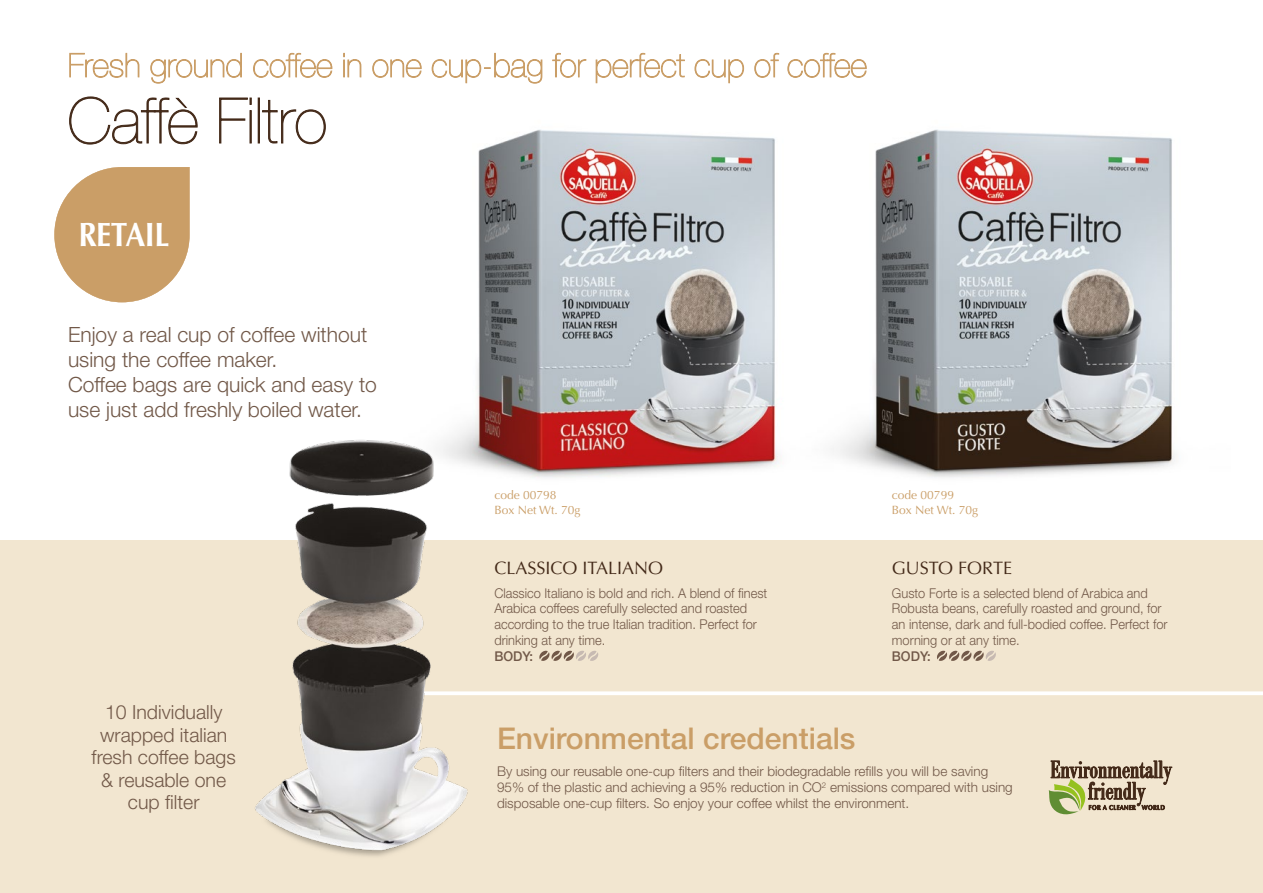
<style>
.page{position:relative;width:1263px;height:893px;background:#fff}
.page>*{position:absolute;margin:0;border:0;box-sizing:border-box;transform-origin:0 0}
.t1{font:200 63px "Helvetica Neue LT";color:#432918}
.t2{font:700 33.75px "Optima";letter-spacing:-.015em;color:#fff;scale:.89 1}
.t3{font:500 30px "Helvetica Neue LT";color:#ca9e67}
.t4{font:300 21px/25.2px "Helvetica Neue LT";color:#715848}
.t5{font:300 19.5px/22.5px "Helvetica Neue LT";color:#715848;text-align:center}
.t6{font:18px "Optima";color:#432918}
.t7{font:300 13.5px/15.8px "Helvetica Neue LT";color:#715848;scale:.95 1}
.t8{font:300 13.5px/16.2px "Helvetica Neue LT";color:#715848}
.t9{font:500 13.5px "Helvetica Neue LT";color:#715848;scale:.95 1}
.t10{font:12px/15px "Optima";color:#ca9e67}
</style>
<div class="page">
<img style="left:477px;top:129px;width:302px;height:349px">
<img style="left:831px;top:129px;width:344px;height:349px">
<div style="left:0;top:540px;width:1263px;height:353px;background:#f2e6d0"></div>
<svg style="left:69px;top:96px;width:129px;height:49px"></svg>
<svg style="left:219px;top:97px;width:33px;height:47px"></svg>
<div style="left:258px;top:98px;width:2px;height:45px;border:1px solid #432918"></div>
<svg style="left:262px;top:100px;width:64px;height:44px"></svg>
<svg style="left:69px;top:53px;width:71px;height:25px"></svg>
<svg style="left:150px;top:53px;width:92px;height:31px"></svg>
<svg style="left:253px;top:53px;width:79px;height:25px"></svg>
<svg style="left:343px;top:53px;width:18px;height:25px"></svg>
<svg style="left:372px;top:59px;width:50px;height:19px"></svg>
<svg style="left:432px;top:53px;width:110px;height:31px"></svg>
<svg style="left:552px;top:53px;width:34px;height:25px"></svg>
<svg style="left:596px;top:53px;width:89px;height:30px"></svg>
<svg style="left:694px;top:59px;width:50px;height:24px"></svg>
<svg style="left:754px;top:53px;width:25px;height:25px"></svg>
<svg style="left:787px;top:53px;width:80px;height:25px"></svg>
<svg style="left:539px;top:650px;width:60px;height:11px"></svg>
<svg style="left:937px;top:650px;width:59px;height:11px"></svg>
<svg style="left:1049px;top:760px;width:123px;height:55px"></svg>
<svg style="left:54px;top:167px;width:136px;height:135px"></svg>
<svg style="left:484px;top:691px;width:779px;height:4px;background:#fdfcfa"></svg>
<img style="left:255px;top:398px;width:229px;height:459px">
<h1 class="t1" style="left:68px;top:84px;width:261px">Caffè Filtro</h1>
<h2 class="t2" style="left:78px;top:214px;width:104px">RETAIL</h2>
<h3 class="t4" style="left:68px;top:321px;width:310px">Enjoy a real cup of coffee without using the coffee maker.<br>Coffee bags are quick and easy to use just add freshly boiled water.</h3>
<h3 class="t5" style="left:92px;top:700px;width:146px">10 Individually wrapped italian fresh coffee bags &amp; reusable one cup filter</h3>
<p class="t10" style="left:494px;top:487px;width:88px">code 00798<br>Box Net Wt. 70g</p>
<p class="t10" style="left:892px;top:487px;width:88px">code 00799<br>Box Net Wt. 70g</p>
<h3 class="t6" style="left:494px;top:558px;width:170px">CLASSICO ITALIANO</h3>
<p class="t7" style="left:494px;top:585px;width:289px">Classico Italiano is bold and rich. A blend of finest Arabica coffees carefully selected and roasted according to the true Italian tradition. Perfect for drinking at any time.</p>
<p class="t9" style="left:494px;top:648px;width:42px">BODY:</p>
<h3 class="t6" style="left:892px;top:558px;width:122px">GUSTO FORTE</h3>
<p class="t7" style="left:892px;top:585px;width:292px">Gusto Forte is a selected blend of Arabica and Robusta beans, carefully roasted and ground, for an intense, dark and full-bodied coffee. Perfect for morning or at any time.</p>
<p class="t9" style="left:892px;top:648px;width:42px">BODY:</p>
<h3 class="t3" style="left:497px;top:720px;width:360px">Environmental credentials</h3>
<p class="t8" style="left:497px;top:763px;width:517px">By using our reusable one-cup filters and their biodegradable refills you will be saving<br>95% of the plastic and achieving a 95% reduction in CO<sup>2</sup> emissions compared with using disposable one-cup filters. So enjoy your coffee whilst the environment.</p>
</div>
